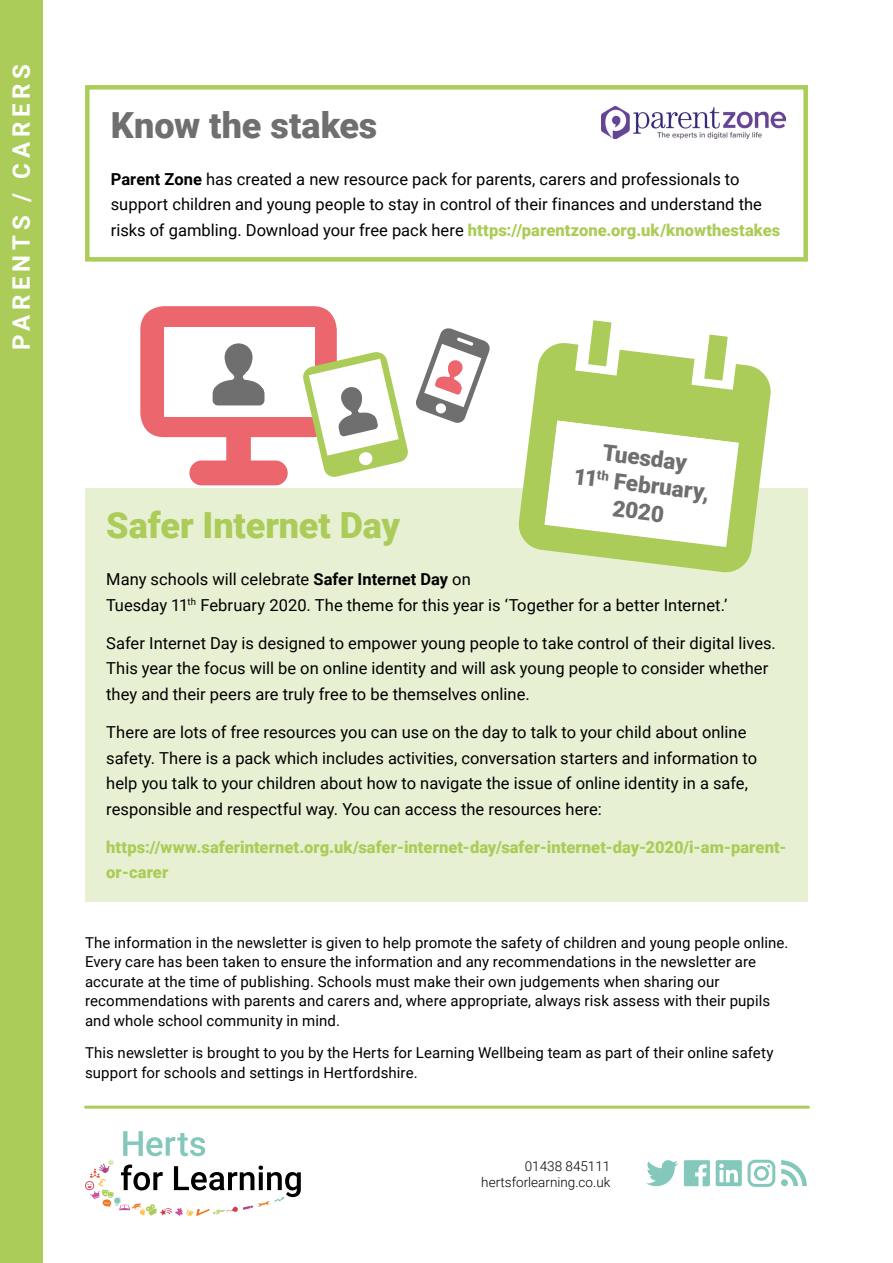
<style>
.page{position:relative;width:893px;height:1263px;background:#fff}
.page>*{position:absolute;margin:0;border:0;box-sizing:border-box;transform-origin:0 0}
.t1{font:900 36px "Roboto";letter-spacing:-.005em;color:#abcc58}
.t2{font:900 36px "Roboto";color:#706f6f}
.t3{font:700 24px "Roboto";letter-spacing:.2em;color:#fff}
.t4{font:900 22.5px/27px "Roboto";color:#706f6f;text-align:center}
.t5{font:16.5px/25.5px "Roboto";color:#000}
.t6{font:900 16.5px/25.5px "Roboto";letter-spacing:.005em;color:#abcc58}
.t7{font:15px/19.5px "Roboto";letter-spacing:.005em;color:#000}
.t8{font:300 13.5px/16.2px "Roboto";color:#000;text-align:right}
.s1{font-weight:700}
.s2{font-weight:900;color:#abcc58}
</style>
<div class="page">
<div style="left:85px;top:488px;width:723px;height:413px;background:#e8f0d3"></div>
<div style="left:0;top:0;width:43px;height:1263px;background:#abcc58"></div>
<div style="left:85px;top:85px;width:723px;height:177px;border:4px solid #abcc58"></div>
<hr style="left:85px;top:1106px;width:723px;height:3px;background:#abcc58">
<svg style="left:518px;top:320px;width:253px;height:253px;fill:#abcc58"></svg>
<svg style="left:544px;top:420px;width:195px;height:127px"></svg>
<svg style="left:416px;top:328px;width:74px;height:95px"></svg>
<svg style="left:140px;top:306px;width:268px;height:179px"></svg>
<svg style="left:646px;top:1160px;width:32px;height:26px"></svg>
<svg style="left:781px;top:1160px;width:26px;height:26px"></svg>
<div style="left:684px;top:1160px;width:26px;height:26px;background:#83c8bb"></div>
<svg style="left:695px;top:1164px;width:12px;height:22px"></svg>
<div style="left:748px;top:1160px;width:27px;height:27px;border:3px solid #83c8bb;border-radius:6px"></div>
<div style="left:754px;top:1166px;width:15px;height:15px;border:3px solid #83c8bb;border-radius:50%"></div>
<div style="left:716px;top:1160px;width:26px;height:26px;background:#83c8bb;border-radius:2px"></div>
<svg style="left:719px;top:1164px;width:19px;height:18px"></svg>
<svg style="left:85px;top:1131px;width:216px;height:86px"></svg>
<img style="left:602px;top:107px;width:183px;height:31px">
<h2 class="t3" style="left:4px;top:350px;width:287px;rotate:-90deg">PARENTS / CARERS</h2>
<h1 class="t2" style="left:111px;top:100px;width:268px">Know the stakes</h1>
<p class="t5" style="left:111px;top:165px;width:671px"><span class="s1">Parent Zone</span> has created a new resource pack for parents, carers and professionals to support children and young people to stay in control of their finances and understand the risks of gambling. Download your free pack here <span class="s2">https://parentzone.org.uk/knowthestakes</span></p>
<h3 class="t4" style="left:579px;top:435px;width:138px;rotate:7deg">Tuesday<br>11<sup>th</sup> February,<br>2020</h3>
<h1 class="t1" style="left:106px;top:500px;width:295px">Safer Internet Day</h1>
<p class="t5" style="left:106px;top:566px;width:623px">Many schools will celebrate <span class="s1">Safer Internet Day</span> on<br>Tuesday 11<sup>th</sup> February 2020. The theme for this year is ‘Together for a better Internet.’</p>
<p class="t5" style="left:106px;top:629px;width:671px">Safer Internet Day is designed to empower young people to take control of their digital lives.<br>This year the focus will be on online identity and will ask young people to consider whether they and their peers are truly free to be themselves online.</p>
<p class="t5" style="left:106px;top:719px;width:652px">There are lots of free resources you can use on the day to talk to your child about online safety. There is a pack which includes activities, conversation starters and information to help you talk to your children about how to navigate the issue of online identity in a safe, responsible and respectful way. You can access the resources here:</p>
<p class="t6" style="left:106px;top:833px;width:682px">https://www.saferinternet.org.uk/safer-internet-day/safer-internet-day-2020/i-am-parent&shy;or-carer</p>
<p class="t7" style="left:85px;top:932px;width:705px">The information in the newsletter is given to help promote the safety of children and young people online.<br>Every care has been taken to ensure the information and any recommendations in the newsletter are accurate at the time of publishing. Schools must make their own judgements when sharing our recommendations with parents and carers and, where appropriate, always risk assess with their pupils and whole school community in mind.</p>
<p class="t7" style="left:85px;top:1042px;width:690px">This newsletter is brought to you by the Herts for Learning Wellbeing team as part of their online safety support for schools and settings in Hertfordshire.</p>
<p class="t8" style="left:481px;top:1157px;width:131px">01438 845111 hertsforlearning.co.uk</p>
</div>
